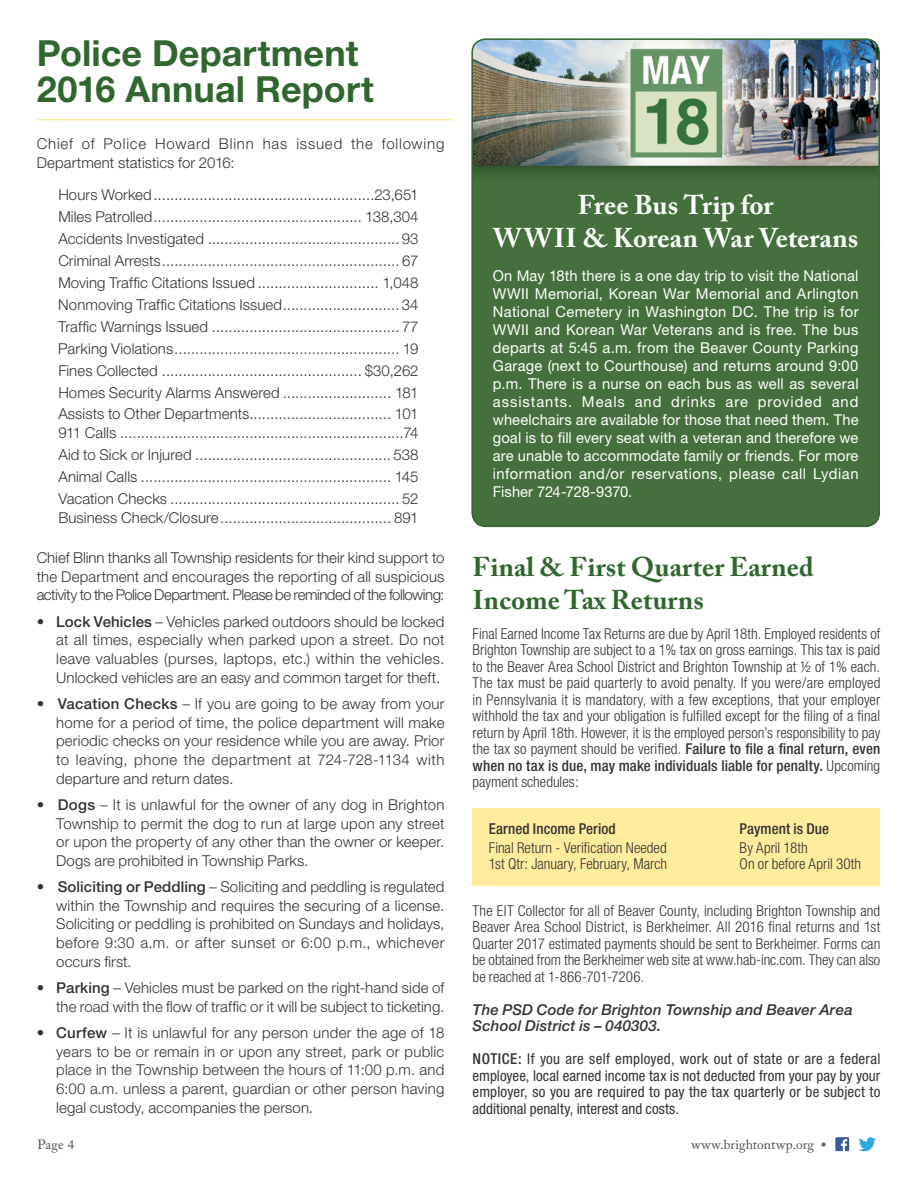
<style>
.page{position:relative;width:918px;height:1188px;background:#fff}
.page>*{position:absolute;margin:0;border:0;box-sizing:border-box;transform-origin:0 0}
.t1{font:700 36px/36px "Helvetica Neue";letter-spacing:.005em;color:#316631}
.t2{font:700 27px/32.4px "Adobe Caslon Pro";letter-spacing:.005em;color:#316631}
.t3{font:700 27px/32.4px "Adobe Caslon Pro";color:#fff;text-align:center}
.t4{font:300 15px/18.6px "Helvetica Neue";letter-spacing:.005em;color:#333334;text-align:justify}
.t5{font:300 condensed 15px/16.5px "Helvetica Neue";color:#333334;text-align:justify}
.t6{font:15px/18px "Helvetica Neue";letter-spacing:.035em;color:#fff;text-align:justify}
.t7{font:condensed 15px/16.5px "Helvetica Neue";letter-spacing:.005em;color:#333334;text-align:justify}
.t8{font:300 15px/18.8px "Helvetica Neue";letter-spacing:.045em;color:#333334}
.t9{font:italic 500 15px/16.5px "Helvetica Neue";letter-spacing:.01em;color:#333334}
.t10{font:500 condensed 15px "Helvetica Neue";letter-spacing:.005em;color:#333334}
.t11{font:13.5px "Adobe Caslon Pro";letter-spacing:.01em;color:#4d4d4f}
.s1{font-weight:500}
.s2{font-weight:700;font-size:15px;color:#4e7543}
</style>
<div class="page">
<hr style="left:37px;top:119px;width:417px;height:2px;background:#ffec9f">
<svg style="left:835px;top:1137px;width:14px;height:14px"></svg>
<svg style="left:859px;top:1137px;width:17px;height:14px"></svg>
<div style="left:473px;top:808px;width:407px;height:77px;background:#ffec9f"></div>
<div style="left:472px;top:39px;width:407px;height:487px;background:#456f3c;border-radius:14px"></div>
<div style="left:472px;top:39px;width:407px;height:145px;background:#000;opacity:.5"></div>
<img style="left:472px;top:39px;width:407px;height:127px">
<div style="left:471px;top:38px;width:409px;height:489px;border:2px solid #316631;border-radius:14px"></div>
<h1 class="t1" style="left:37px;top:34px;width:339px">Police Department<br>2016 Annual Report</h1>
<p class="t8" style="left:37px;top:134px;width:409px">Chief of Police Howard Blinn has issued the following<br>Department statistics for 2016:</p>
<p class="t4" style="left:58px;top:184px;width:362px;line-height:21.9px">Hours Worked.....................................................23,651<br>Miles Patrolled.................................................. 138,304<br>Accidents Investigated .............................................. 93<br>Criminal Arrests......................................................... 67<br>Moving Traffic Citations Issued ............................. 1,048<br>Nonmoving Traffic Citations Issued............................ 34<br>Traffic Warnings Issued ............................................. 77<br>Parking Violations...................................................... 19<br>Fines Collected ................................................ $30,262<br>Homes Security Alarms Answered .......................... 181<br>Assists to Other Departments.................................. 101</p>
<p class="t4" style="left:58px;top:421px;width:362px;line-height:21.9px">911 Calls ....................................................................74<br>Aid to Sick or Injured ............................................... 538<br>Animal Calls ............................................................ 145<br>Vacation Checks ....................................................... 52</p>
<p class="t4" style="left:58px;top:508px;width:362px">Business Check/Closure......................................... 891</p>
<p class="t4" style="left:37px;top:548px;width:409px">Chief Blinn thanks all Township residents for their kind support to the Department and encourages the reporting of all suspicious activity to the Police Department. Please be reminded of the following:</p>
<p class="t4" style="left:56px;top:612px;width:390px;text-indent:-20px"><span class="s1">• Lock Vehicles</span> – Vehicles parked outdoors should be locked at all times, especially when parked upon a street. Do not leave valuables (purses, laptops, etc.) within the vehicles.<br>Unlocked vehicles are an easy and common target for theft.</p>
<p class="t4" style="left:56px;top:694px;width:390px;text-indent:-20px">• <span class="s1">Vacation Checks</span> – If you are going to be away from your home for a period of time, the police department will make periodic checks on your residence while you are away. Prior to leaving, phone the department at 724-728-1134 with departure and return dates.</p>
<p class="t4" style="left:56px;top:795px;width:390px;text-indent:-20px">• <span class="s1">Dogs</span> – It is unlawful for the owner of any dog in Brighton Township to permit the dog to run at large upon any street or upon the property of any other than the owner or keeper.<br>Dogs are prohibited in Township Parks.</p>
<p class="t4" style="left:56px;top:877px;width:390px;text-indent:-20px">• <span class="s1">Soliciting or Peddling</span> – Soliciting and peddling is regulated within the Township and requires the securing of a license.<br>Soliciting or peddling is prohibited on Sundays and holidays, before 9:30 a.m. or after sunset or 6:00 p.m., whichever occurs first.</p>
<p class="t4" style="left:37px;top:978px;width:409px;text-align:right"><span class="s1">• Parking</span> – Vehicles must be parked on the right-hand side of the road with the flow of traffic or it will be subject to ticketing.</p>
<p class="t4" style="left:56px;top:1023px;width:390px;text-indent:-19px"><span class="s1">• Curfew</span> – It is unlawful for any person under the age of 18 years to be or remain in or upon any street, park or public place in the Township between the hours of 11:00 p.m. and 6:00 a.m. unless a parent, guardian or other person having legal custody, accompanies the person.</p>
<p class="t11" style="left:38px;top:1137px;width:38px">Page 4</p>
<p class="t11" style="left:691px;top:1137px;width:136px">www.brightontwp.org <span class="s2">•</span></p>
<h2 class="t3" style="left:493px;top:189px;width:366px">Free Bus Trip for<br>WWII &amp; Korean War Veterans</h2>
<p class="t6" style="left:493px;top:267px;width:367px">On May 18th there is a one day trip to visit the National WWII Memorial, Korean War Memorial and Arlington National Cemetery in Washington DC. The trip is for WWII and Korean War Veterans and is free. The bus departs at 5:45 a.m. from the Beaver County Parking Garage (next to Courthouse) and returns around 9:00 p.m. There is a nurse on each bus as well as several assistants. Meals and drinks are provided and wheelchairs are available for those that need them. The goal is to fill every seat with a veteran and therefore we are unable to accommodate family or friends. For more information and/or reservations, please call Lydian Fisher 724-728-9370.</p>
<h2 class="t2" style="left:473px;top:551px;width:343px">Final &amp; First Quarter Earned<br>Income Tax Returns</h2>
<p class="t5" style="left:473px;top:625px;width:409px">Final Earned Income Tax Returns are due by April 18th. Employed residents of Brighton Township are subject to a 1% tax on gross earnings. This tax is paid to the Beaver Area School District and Brighton Township at ½ of 1% each.<br>The tax must be paid quarterly to avoid penalty. If you were/are employed in Pennsylvania it is mandatory, with a few exceptions, that your employer withhold the tax and your obligation is fulfilled except for the filing of a final return by April 18th. However, it is the employed person’s responsibility to pay the tax so payment should be verified. <span class="s1">Failure to file a final return, even when no tax is due, may make individuals liable for penalty.</span> Upcoming payment schedules:</p>
<p class="t10" style="left:489px;top:819px;width:128px">Earned Income Period</p>
<p class="t10" style="left:740px;top:819px;width:91px">Payment is Due</p>
<p class="t5" style="left:489px;top:839px;width:179px">Final Return - Verification Needed</p>
<p class="t5" style="left:740px;top:839px;width:70px">By April 18th</p>
<p class="t5" style="left:489px;top:856px;width:180px">1st Qtr: January, February, March</p>
<p class="t5" style="left:740px;top:856px;width:123px">On or before April 30th</p>
<p class="t5" style="left:473px;top:902px;width:409px">The EIT Collector for all of Beaver County, including Brighton Township and Beaver Area School District, is Berkheimer. All 2016 final returns and 1st Quarter 2017 estimated payments should be sent to Berkheimer. Forms can be obtained from the Berkheimer web site at www.hab-inc.com. They can also be reached at 1-866-701-7206.</p>
<p class="t9" style="left:473px;top:1001px;width:382px">The PSD Code for Brighton Township and Beaver Area<br>School District is – 040303.</p>
<p class="t7" style="left:473px;top:1051px;width:409px"><span class="s1">NOTICE:</span> If you are self employed, work out of state or are a federal employee, local earned income tax is not deducted from your pay by your employer, so you are required to pay the tax quarterly or be subject to additional penalty, interest and costs.</p>
</div>
